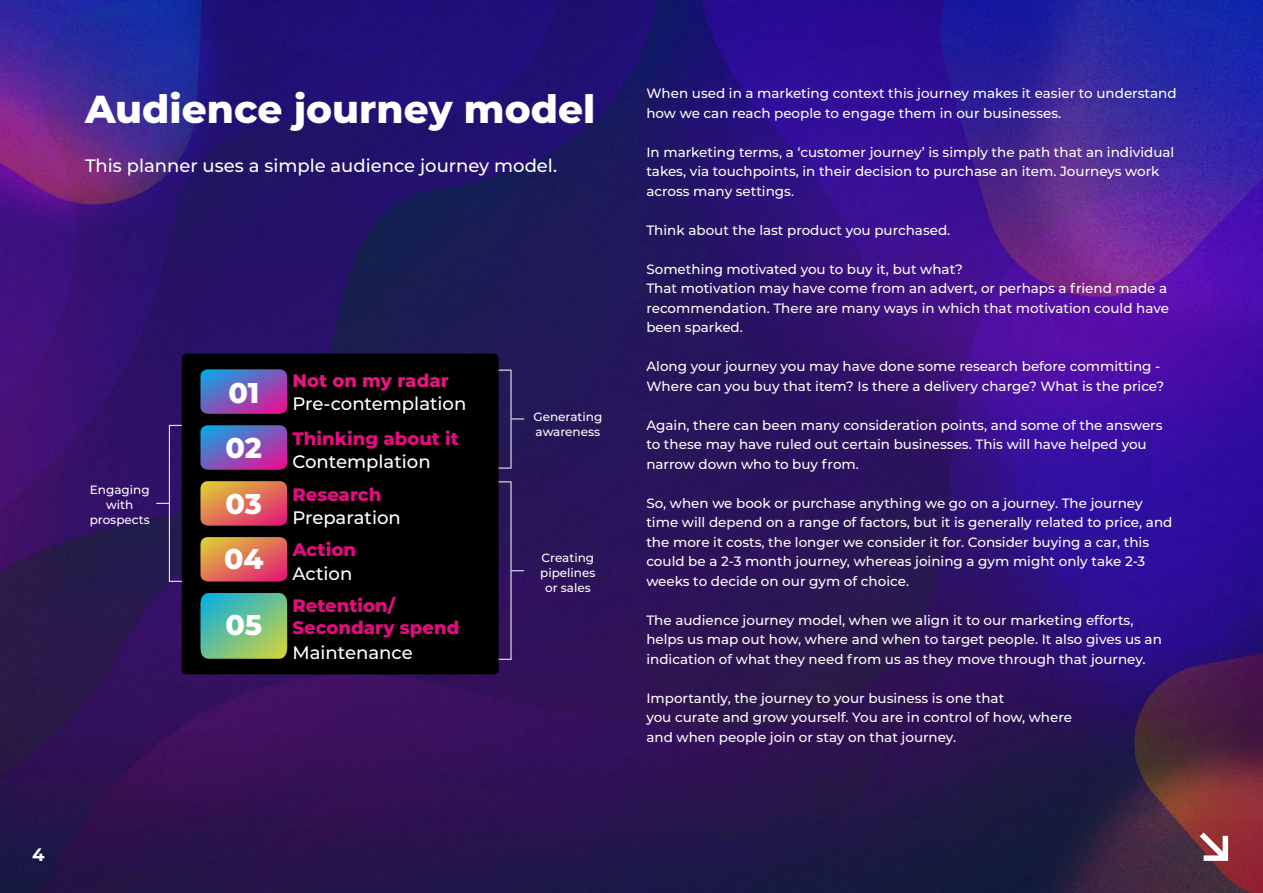
<style>
.page{position:relative;width:1263px;height:893px;background:#fff}
.page>*{position:absolute;margin:0;border:0;box-sizing:border-box;transform-origin:0 0}
.t1{font:800 39px "Montserrat";color:#fff}
.t2{font:800 28.5px "Montserrat";letter-spacing:-.005em;color:#fff}
.t3{font:500 18px "Montserrat";color:#fff}
.t4{font:800 18px/23.1px "Montserrat";color:#e50b7e}
.t5{font:800 18px "Montserrat";color:#e4157f}
.t6{font:700 18px "Montserrat";color:#fff}
.t7{font:500 13.5px/19.5px "Montserrat";color:#fff}
.t8{font:500 12px/15px "Montserrat";color:#fff;text-align:center}
.s1{font-weight:500;color:#fff}
</style>
<div class="page">
<img style="left:0;top:0;width:1263px;height:893px">
<div style="left:182px;top:354px;width:317px;height:320px;background:#000;border-radius:5px"></div>
<svg style="left:200px;top:369px;width:87px;height:45px"></svg>
<svg style="left:200px;top:425px;width:87px;height:45px"></svg>
<svg style="left:200px;top:481px;width:87px;height:45px"></svg>
<svg style="left:200px;top:537px;width:87px;height:45px"></svg>
<svg style="left:200px;top:593px;width:87px;height:66px"></svg>
<svg style="left:499px;top:370px;width:12px;height:1px"></svg>
<svg style="left:170px;top:425px;width:12px;height:1px"></svg>
<svg style="left:499px;top:481px;width:12px;height:1px"></svg>
<svg style="left:499px;top:468px;width:12px;height:1px"></svg>
<svg style="left:170px;top:581px;width:12px;height:1px"></svg>
<svg style="left:512px;top:419px;width:12px;height:1px"></svg>
<svg style="left:156px;top:503px;width:13px;height:1px"></svg>
<svg style="left:512px;top:570px;width:12px;height:1px"></svg>
<svg style="left:499px;top:659px;width:12px;height:1px"></svg>
<hr style="left:511px;top:370px;width:1px;height:98px;background:#fff">
<hr style="left:169px;top:425px;width:1px;height:157px;background:#fff">
<hr style="left:511px;top:482px;width:1px;height:178px;background:#fff">
<svg style="left:1198px;top:832px;width:32px;height:29px"></svg>
<h1 class="t1" style="left:85px;top:80px;width:512px">Audience journey model</h1>
<h3 class="t3" style="left:85px;top:153px;width:473px">This planner uses a simple audience journey model.</h3>
<p class="t8" style="left:90px;top:482px;width:62px">Engaging with prospects</p>
<h3 class="t5" style="left:292px;top:367px;width:158px">Not on my radar</h3>
<h3 class="t3" style="left:292px;top:391px;width:175px">Pre-contemplation</h3>
<h3 class="t4" style="left:226px;top:426px;width:235px;text-indent:67px">Thinking about it<br><sup>02</sup> <span class="s1">Contemplation</span></h3>
<h3 class="t4" style="left:292px;top:482px;width:90px">Research</h3>
<h3 class="t3" style="left:292px;top:505px;width:110px">Preparation</h3>
<h2 class="t2" style="left:228px;top:372px;width:32px">01</h2>
<h2 class="t2" style="left:226px;top:483px;width:38px">03</h2>
<h2 class="t2" style="left:224px;top:538px;width:41px">04</h2>
<h2 class="t2" style="left:225px;top:604px;width:38px">05</h2>
<h3 class="t4" style="left:292px;top:538px;width:65px">Action</h3>
<h3 class="t3" style="left:292px;top:561px;width:61px">Action</h3>
<h3 class="t4" style="left:292px;top:594px;width:168px;line-height:21.8px">Retention/<br>Secondary spend</h3>
<h3 class="t3" style="left:292px;top:640px;width:122px">Maintenance</h3>
<p class="t8" style="left:533px;top:409px;width:70px;text-align:left">Generating awareness</p>
<p class="t8" style="left:540px;top:550px;width:57px">Creating pipelines or sales</p>
<h3 class="t6" style="left:32px;top:841px;width:14px">4</h3>
<p class="t7" style="left:646px;top:83px;width:532px">When used in a marketing context this journey makes it easier to understand how we can reach people to engage them in our businesses.</p>
<p class="t7" style="left:646px;top:142px;width:529px">In marketing terms, a ‘customer journey’ is simply the path that an individual takes, via touchpoints, in their decision to purchase an item. Journeys work across many settings.</p>
<p class="t7" style="left:646px;top:219px;width:305px">Think about the last product you purchased.</p>
<p class="t7" style="left:646px;top:258px;width:524px">Something motivated you to buy it, but what?<br>That motivation may have come from an advert, or perhaps a friend made a recommendation. There are many ways in which that motivation could have been sparked.</p>
<p class="t7" style="left:646px;top:356px;width:519px">Along your journey you may have done some research before committing -<br>Where can you buy that item? Is there a delivery charge? What is the price?</p>
<p class="t7" style="left:646px;top:414px;width:518px">Again, there can been many consideration points, and some of the answers to these may have ruled out certain businesses. This will have helped you narrow down who to buy from.</p>
<p class="t7" style="left:646px;top:492px;width:528px">So, when we book or purchase anything we go on a journey. The journey time will depend on a range of factors, but it is generally related to price, and the more it costs, the longer we consider it for. Consider buying a car, this could be a 2-3 month journey, whereas joining a gym might only take 2-3 weeks to decide on our gym of choice.</p>
<p class="t7" style="left:646px;top:609px;width:517px">The audience journey model, when we align it to our marketing efforts, helps us map out how, where and when to target people. It also gives us an indication of what they need from us as they move through that journey.</p>
<p class="t7" style="left:646px;top:687px;width:427px">Importantly, the journey to your business is one that<br>you curate and grow yourself. You are in control of how, where and when people join or stay on that journey.</p>
</div>
